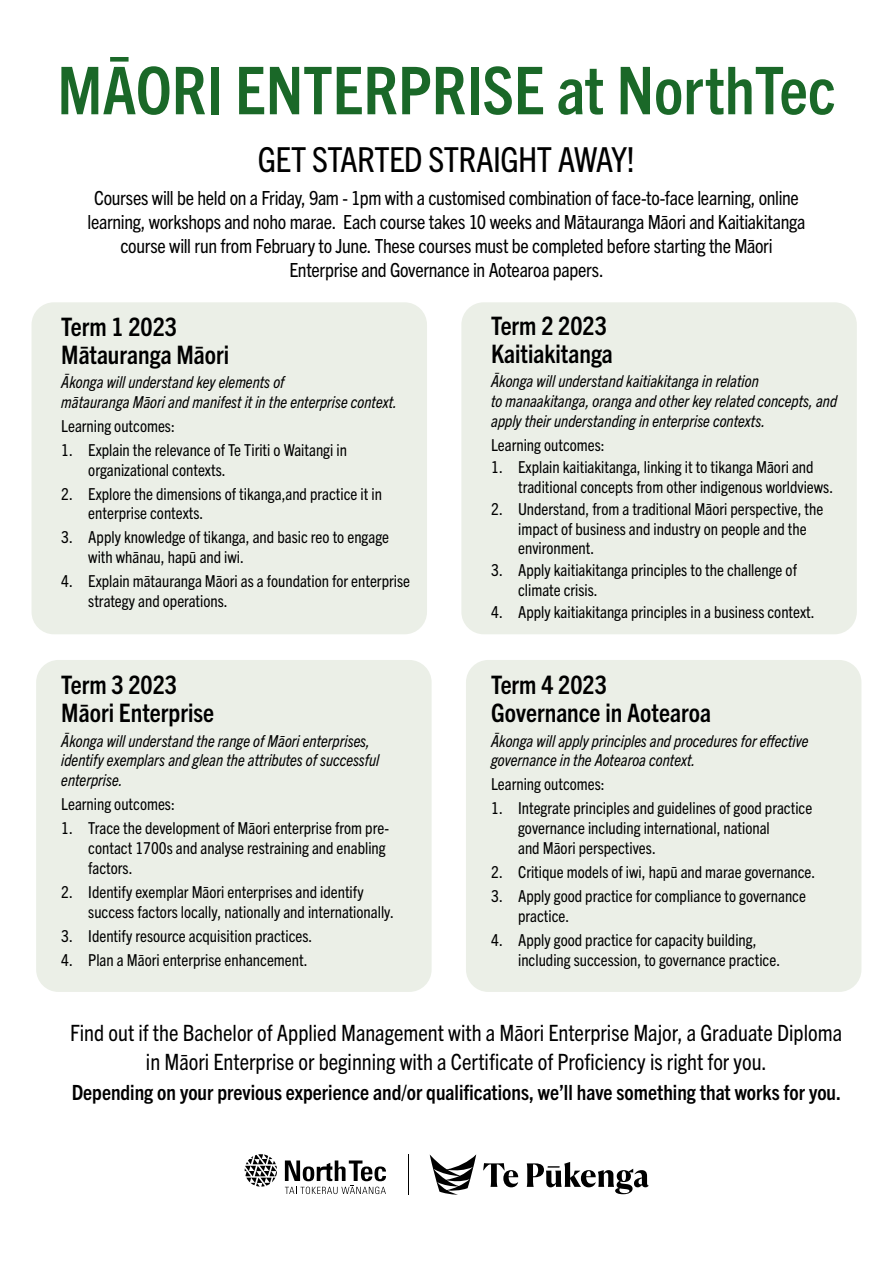
<style>
.page{position:relative;width:893px;height:1263px;background:#fff}
.page>*{position:absolute;margin:0;border:0;box-sizing:border-box;transform-origin:0 0}
.Course_heading{font:700 condensed 66px "Trade Gothic Next LT Pro";color:#1a6828}
.t1{font:condensed 34.5px "Trade Gothic Next LT Pro";letter-spacing:-.02em;color:#000}
.t2{font:700 condensed 25.5px "Trade Gothic Next LT Pro";color:#000}
.t3{font:condensed 22.5px/28.8px "Trade Gothic Next LT Pro";color:#000;text-align:center}
.t4{font:700 condensed 21px "Trade Gothic Next LT Pro";color:#000}
.t5{font:condensed 19.5px/24px "Trade Gothic Next LT Pro";letter-spacing:-.015em;color:#000;text-align:center}
.t6{font:condensed 16.5px/19.8px "Trade Gothic Next LT Pro";color:#000}
.t7{font:italic condensed 16.5px/19.8px "Trade Gothic Next LT Pro";color:#000}
</style>
<div class="page">
<div style="left:32px;top:302px;width:395px;height:332px;background:#ebefe7;border-radius:22px"></div>
<div style="left:461px;top:302px;width:396px;height:332px;background:#ebefe7;border-radius:22px"></div>
<div style="left:36px;top:660px;width:396px;height:332px;background:#ebefe7;border-radius:22px"></div>
<div style="left:466px;top:660px;width:395px;height:332px;background:#ebefe7;border-radius:22px"></div>
<hr style="left:408px;top:1154px;width:1px;height:40px;background:#000">
<svg style="left:245px;top:1154px;width:32px;height:32px"></svg>
<svg style="left:285px;top:1160px;width:101px;height:34px"></svg>
<svg style="left:483px;top:1163px;width:35px;height:24px"></svg>
<svg style="left:527px;top:1162px;width:122px;height:32px"></svg>
<svg style="left:430px;top:1154px;width:46px;height:41px"></svg>
<p class="Course_heading" style="left:57px;top:45px;width:780px">MĀORI ENTERPRISE at NorthTec</p>
<p class="t1" style="left:258px;top:136px;width:379px">GET STARTED STRAIGHT AWAY!</p>
<p class="t5" style="left:87px;top:184px;width:719px">Courses will be held on a Friday, 9am - 1pm with a customised combination of face-to-face learning, online learning, workshops and noho marae. Each course takes 10 weeks and Mātauranga Māori and Kaitiakitanga course will run from February to June. These courses must be completed before starting the Māori Enterprise and Governance in Aotearoa papers.</p>
<p class="t2" style="left:61px;top:309px;width:117px">Term 1 2023</p>
<p class="t2" style="left:61px;top:337px;width:169px">Mātauranga Māori</p>
<p class="t7" style="left:61px;top:371px;width:337px">Ākonga will understand key elements of<br>mātauranga Māori and manifest it in the enterprise context.</p>
<p class="t6" style="left:61px;top:415px;width:115px">Learning outcomes:</p>
<p class="t6" style="left:88px;top:439px;width:260px;text-indent:-27px">1. Explain the relevance of Te Tiriti o Waitangi in organizational contexts.</p>
<p class="t6" style="left:88px;top:483px;width:295px;text-indent:-27px">2. Explore the dimensions of tikanga,and practice it in enterprise contexts.</p>
<p class="t6" style="left:88px;top:526px;width:302px;text-indent:-27px">3. Apply knowledge of tikanga, and basic reo to engage with whānau, hapū and iwi.</p>
<p class="t6" style="left:88px;top:570px;width:323px;text-indent:-27px">4. Explain mātauranga Māori as a foundation for enterprise strategy and operations.</p>
<p class="t2" style="left:61px;top:668px;width:117px">Term 3 2023</p>
<p class="t2" style="left:61px;top:696px;width:154px">Māori Enterprise</p>
<p class="t7" style="left:61px;top:730px;width:320px">Ākonga will understand the range of Māori enterprises, identify exemplars and glean the attributes of successful enterprise.</p>
<p class="t6" style="left:61px;top:793px;width:115px">Learning outcomes:</p>
<p class="t6" style="left:88px;top:817px;width:302px;text-indent:-27px">1. Trace the development of Māori enterprise from pre&shy;contact 1700s and analyse restraining and enabling factors.</p>
<p class="t6" style="left:88px;top:881px;width:307px;text-indent:-27px">2. Identify exemplar Māori enterprises and identify success factors locally, nationally and internationally.</p>
<p class="t6" style="left:61px;top:925px;width:253px">3. Identify resource acquisition practices.</p>
<p class="t6" style="left:61px;top:949px;width:248px">4. Plan a Māori enterprise enhancement.</p>
<p class="t2" style="left:491px;top:308px;width:117px">Term 2 2023</p>
<p class="t2" style="left:491px;top:337px;width:123px">Kaitiakitanga</p>
<p class="t7" style="left:491px;top:370px;width:348px">Ākonga will understand kaitiakitanga in relation<br>to manaakitanga, oranga and other key related concepts, and apply their understanding in enterprise contexts.</p>
<p class="t6" style="left:491px;top:434px;width:115px">Learning outcomes:</p>
<p class="t6" style="left:518px;top:456px;width:317px;text-indent:-27px">1. Explain kaitiakitanga, linking it to tikanga Māori and traditional concepts from other indigenous worldviews.</p>
<p class="t6" style="left:518px;top:498px;width:307px;text-indent:-27px">2. Understand, from a traditional Māori perspective, the impact of business and industry on people and the environment.</p>
<p class="t6" style="left:518px;top:559px;width:280px;text-indent:-27px">3. Apply kaitiakitanga principles to the challenge of climate crisis.</p>
<p class="t6" style="left:491px;top:601px;width:325px">4. Apply kaitiakitanga principles in a business context.</p>
<p class="t2" style="left:491px;top:668px;width:117px">Term 4 2023</p>
<p class="t2" style="left:491px;top:696px;width:221px">Governance in Aotearoa</p>
<p class="t7" style="left:491px;top:730px;width:319px">Ākonga will apply principles and procedures for effective governance in the Aotearoa context.</p>
<p class="t6" style="left:491px;top:773px;width:115px">Learning outcomes:</p>
<p class="t6" style="left:518px;top:797px;width:296px;text-indent:-27px">1. Integrate principles and guidelines of good practice governance including international, national<br>and Māori perspectives.</p>
<p class="t6" style="left:491px;top:861px;width:326px">2. Critique models of iwi, hapū and marae governance.</p>
<p class="t6" style="left:518px;top:885px;width:289px;text-indent:-27px">3. Apply good practice for compliance to governance practice.</p>
<p class="t6" style="left:518px;top:929px;width:263px;text-indent:-27px">4. Apply good practice for capacity building, including succession, to governance practice.</p>
<p class="t3" style="left:70px;top:1017px;width:773px">Find out if the Bachelor of Applied Management with a Māori Enterprise Major, a Graduate Diploma in Māori Enterprise or beginning with a Certificate of Proficiency is right for you.</p>
<p class="t4" style="left:72px;top:1077px;width:771px">Depending on your previous experience and/or qualifications, we’ll have something that works for you.</p>
</div>
